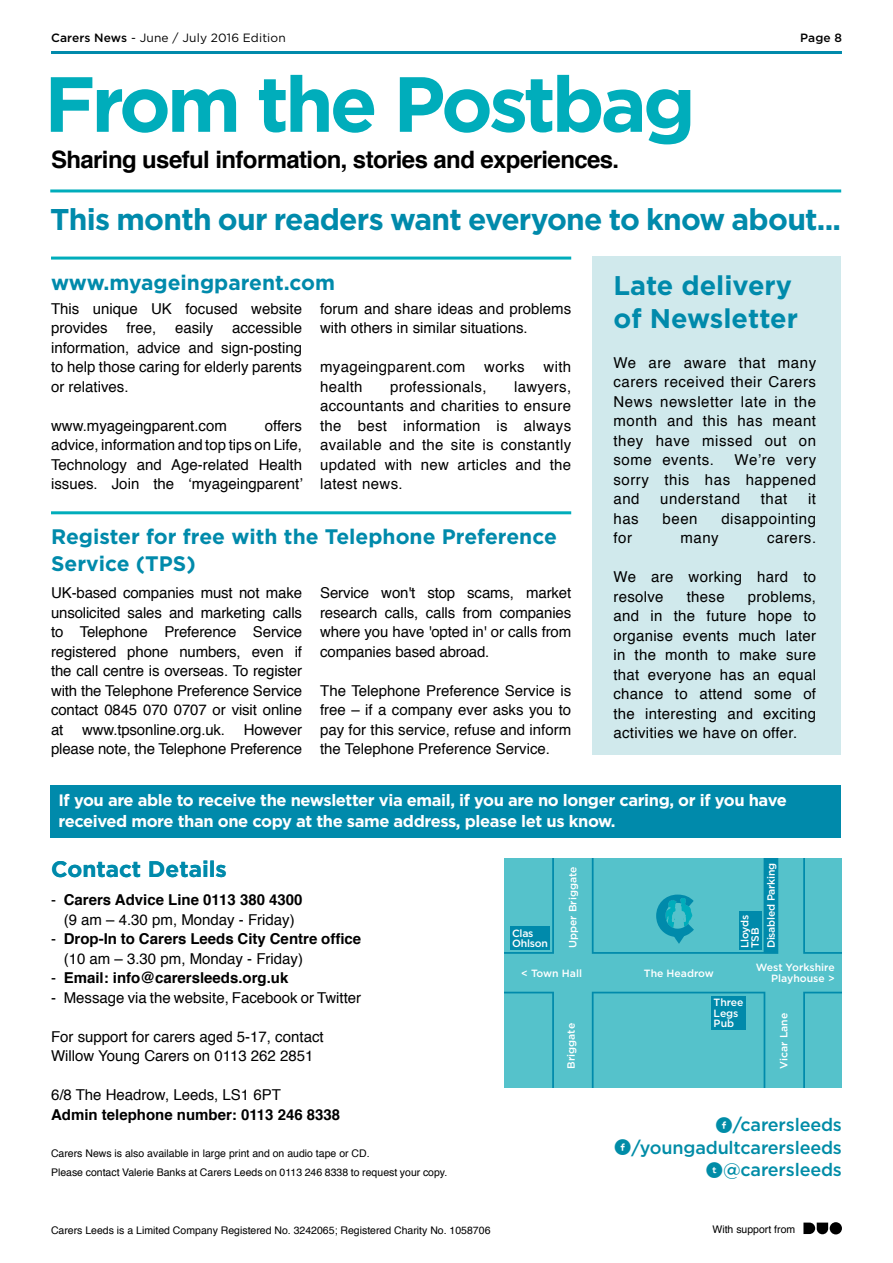
<style>
.page{position:relative;width:893px;height:1263px;background:#fff}
.page>*{position:absolute;margin:0;border:0;box-sizing:border-box;transform-origin:0 0}
.t1{font:700 78px "Gotham";letter-spacing:-.05em;color:#00adbb}
.t2{font:700 30px "Gotham";letter-spacing:-.025em;color:#008aab}
.t3{font:700 27px/33px "Gotham";color:#008aab}
.t4{font:700 24px "Helvetica";letter-spacing:-.025em;color:#000}
.t5{font:700 22.5px "Gotham";color:#008aab}
.t6{font:700 21px/27px "Gotham";color:#008aab}
.t7{font:20.7px "Adobe Caslon";letter-spacing:.01em;color:#008aab}
.t8{font:500 18px/22.5px "Gotham";letter-spacing:-.01em;color:#008ca7;text-align:right}
.t9{font:700 16.5px/21px "Gotham";letter-spacing:-.025em;color:#fff}
.t10{font:15px/19.5px "Helvetica";color:#000;text-align:justify}
.t11{font:700 15px/19.5px "Helvetica";color:#000}
.t12{font:15px/19.5px "Helvetica";letter-spacing:.02em;color:#000}
.t13{font:15px "Helvetica";letter-spacing:.035em;color:#000}
.t14{font:12px "Gotham";letter-spacing:.01em;color:#000}
.t15{font:500 12px "Gotham";color:#000}
.t16{font:10.5px/19.5px "Helvetica";color:#000}
.t17{font:500 10.5px/10.5px "Gotham";color:#fff;text-align:right}
.t18{font:500 10.5px/10.5px "Gotham";letter-spacing:-.025em;color:#fff}
.s1{font-weight:500}
.s2{font-weight:700}
.s3{font-weight:400}
.s4{font-family:"Socialico";font-weight:400;font-size:22.5px}
</style>
<div class="page">
<div style="left:592px;top:257px;width:249px;height:498px;background:#d0e9ec"></div>
<hr style="left:51px;top:51px;width:791px;height:3px;background:#008aab">
<svg style="left:803px;top:1222px;width:25px;height:12px"></svg>
<div style="left:830px;top:1222px;width:12px;height:12px;background:#000;border-radius:50%"></div>
<div style="left:50px;top:785px;width:791px;height:52px;background:#008aab"></div>
<hr style="left:50px;top:189px;width:791px;height:3px;background:#00adbb">
<hr style="left:51px;top:257px;width:520px;height:3px;background:#00adbb">
<div style="left:504px;top:859px;width:338px;height:229px;background:#55c2cb"></div>
<div style="left:739px;top:911px;width:22px;height:39px;background:#008aab"></div>
<div style="left:510px;top:926px;width:40px;height:24px;background:#008aab"></div>
<div style="left:711px;top:996px;width:35px;height:34px;background:#008aab"></div>
<hr style="left:51px;top:511px;width:520px;height:3px;background:#00adbb">
<p class="t14" style="left:51px;top:31px;width:236px"><span class="s1">Carers News</span> - June / July 2016 Edition</p>
<p class="t15" style="left:800px;top:31px;width:43px">Page 8</p>
<h1 class="t1" style="left:44px;top:59px;width:653px">From the Postbag</h1>
<h3 class="t4" style="left:51px;top:140px;width:570px">Sharing useful information, stories and experiences.</h3>
<h2 class="t2" style="left:50px;top:202px;width:792px">This month our readers want everyone to know about...</h2>
<h3 class="t6" style="left:51px;top:268px;width:286px">www.myageingparent.com</h3>
<h3 class="t3" style="left:613px;top:268px;width:186px">Late delivery of Newsletter</h3>
<p class="t10" style="left:51px;top:299px;width:253px">This unique UK focused website provides free, easily accessible information, advice and sign-posting to help those caring for elderly parents or relatives.</p>
<p class="t10" style="left:51px;top:416px;width:177px">www.myageingparent.com</p>
<p class="t10" style="left:320px;top:299px;width:253px">forum and share ideas and problems with others in similar situations.</p>
<p class="t12" style="left:320px;top:358px;width:147px">myageingparent.com</p>
<p class="t10" style="left:484px;top:358px;width:42px">works</p>
<p class="t10" style="left:544px;top:358px;width:29px">with</p>
<p class="t10" style="left:320px;top:377px;width:44px">health</p>
<p class="t12" style="left:390px;top:377px;width:98px">professionals,</p>
<p class="t10" style="left:613px;top:353px;width:204px">We are aware that many carers received their Carers News newsletter late in the month and this has meant they have missed out on some events.</p>
<p class="t10" style="left:320px;top:377px;width:253px;text-indent:194px">lawyers, accountants and charities to ensure the best information is always available and the site is constantly updated with new articles and the latest news.</p>
<p class="t10" style="left:51px;top:416px;width:253px;text-indent:214px">offers advice, information and top tips on Life, Technology and Age-related Health issues. Join the ‘myageingparent’</p>
<p class="t10" style="left:613px;top:451px;width:204px;text-indent:121px">We’re very sorry this has happened and</p>
<p class="t13" style="left:660px;top:487px;width:81px">understand</p>
<p class="t10" style="left:761px;top:490px;width:28px">that</p>
<p class="t10" style="left:808px;top:490px;width:10px">it</p>
<h3 class="t6" style="left:51px;top:523px;width:507px">Register for free with the Telephone Preference<br>Service (TPS)</h3>
<p class="t10" style="left:51px;top:584px;width:253px">UK-based companies must not make unsolicited sales and marketing calls to Telephone Preference Service registered phone numbers, even if the call centre is overseas. To register with the Telephone Preference Service contact 0845 070 0707 or visit online at</p>
<p class="t10" style="left:320px;top:584px;width:253px">Service won't stop scams, market research calls, calls from companies where you have 'opted in' or calls from companies based abroad.</p>
<p class="t10" style="left:320px;top:681px;width:253px">The Telephone Preference Service is free – if a company ever asks you to pay for this service, refuse and inform the Telephone Preference Service.</p>
<p class="t10" style="left:51px;top:720px;width:253px;text-align:right">However<br>please note, the Telephone Preference</p>
<p class="t10" style="left:82px;top:720px;width:144px">www.tpsonline.org.uk.</p>
<p class="t10" style="left:613px;top:509px;width:27px">has</p>
<p class="t10" style="left:663px;top:509px;width:36px">been</p>
<p class="t13" style="left:721px;top:507px;width:96px">disappointing</p>
<p class="t10" style="left:613px;top:529px;width:20px">for</p>
<p class="t10" style="left:680px;top:529px;width:40px">many</p>
<p class="t10" style="left:767px;top:529px;width:50px">carers.</p>
<p class="t12" style="left:613px;top:568px;width:204px">We are working hard to resolve</p>
<p class="t10" style="left:613px;top:587px;width:204px;text-indent:134px">problems, and in the future hope to organise events much later in the month to make sure that everyone has an equal chance to attend some of the interesting and exciting activities we have on offer.</p>
<p class="t10" style="left:687px;top:587px;width:39px">these</p>
<p class="t9" style="left:59px;top:789px;width:730px">If you are able to receive the newsletter via email, if you are no longer caring, or if you have received more than one copy at the same address, please let us know.</p>
<h3 class="t5" style="left:51px;top:856px;width:177px">Contact Details</h3>
<p class="t10" style="left:51px;top:890px;width:253px;text-align:center">- <span class="s2">Carers Advice Line 0113 380 4300 </span>(9 am – 4.30 pm, Monday - Friday)</p>
<p class="t11" style="left:64px;top:929px;width:299px;text-indent:-13px"><span class="s3">-</span> Drop-In to Carers Leeds City Centre office <span class="s3">(10 am – 3.30 pm, Monday - Friday)</span></p>
<p class="t11" style="left:51px;top:968px;width:239px"><span class="s3">-</span> Email: info@carersleeds.org.uk</p>
<p class="t10" style="left:51px;top:988px;width:312px">- Message via the website, Facebook or Twitter</p>
<p class="t10" style="left:51px;top:1027px;width:274px">For support for carers aged 5-17, contact<br>Willow Young Carers on 0113 262 2851</p>
<p class="t10" style="left:51px;top:1085px;width:231px">6/8 The Headrow, Leeds, LS1 6PT</p>
<p class="t11" style="left:51px;top:1105px;width:291px">Admin telephone number: 0113 246 8338</p>
<p class="t16" style="left:51px;top:1143px;width:398px">Carers News is also available in large print and on audio tape or CD.<br>Please contact Valerie Banks at Carers Leeds on 0113 246 8338 to request your copy.</p>
<p class="t17" style="left:567px;top:948px;width:83px;rotate:-90deg">Upper Briggate</p>
<p class="t18" style="left:512px;top:928px;width:37px">Clas<br>Ohlson</p>
<p class="t17" style="left:521px;top:967px;width:62px">&lt; Town Hall</p>
<p class="t17" style="left:566px;top:1069px;width:47px;rotate:-90deg">Briggate</p>
<p class="t17" style="left:644px;top:967px;width:71px">The Headrow</p>
<p class="t18" style="left:765px;top:948px;width:87px;rotate:-90deg">Disabled Parking</p>
<p class="t17" style="left:756px;top:962px;width:80px">West Yorkshire<br>Playhouse &gt;</p>
<p class="t18" style="left:739px;top:948px;width:35px;rotate:-90deg">Lloyds<br>TSB</p>
<p class="t17" style="left:714px;top:997px;width:32px;text-align:left">Three<br>Legs<br>Pub</p>
<p class="t17" style="left:778px;top:1069px;width:57px;rotate:-90deg">Vicar Lane</p>
<p class="t8" style="left:614px;top:1113px;width:230px"><span class="s4">f</span>/carersleeds <span class="s4">f</span>/youngadultcarersleeds <span class="s4">o</span>@carersleeds</p>
<h3 class="t7" style="left:698px;top:1120px;width:109px">@carersleeds</h3>
<p class="t16" style="left:51px;top:1220px;width:441px">Carers Leeds is a Limited Company Registered No. 3242065; Registered Charity No. 1058706</p>
<p class="t16" style="left:712px;top:1219px;width:84px">With support from</p>
</div>
